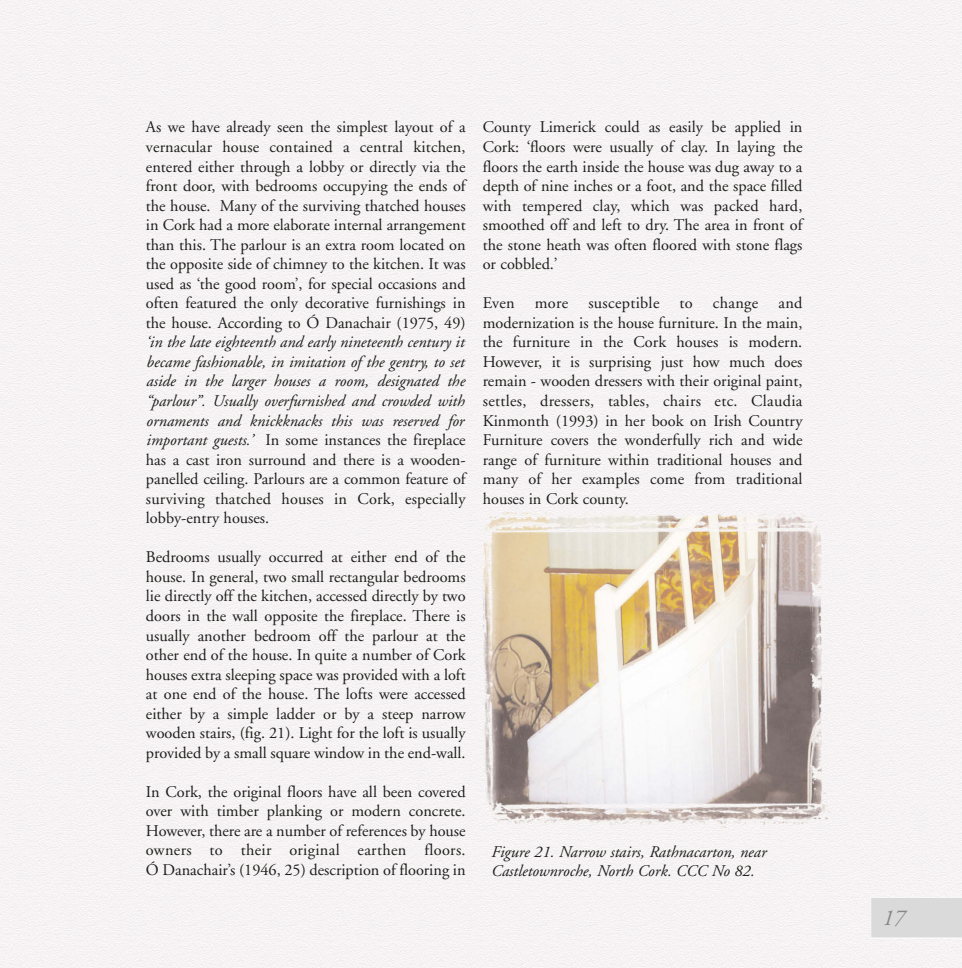
<style>
.page{position:relative;width:962px;height:968px;background:#fff}
.page>*{position:absolute;margin:0;border:0;box-sizing:border-box;transform-origin:0 0}
.t1{font:italic 22.75px "Adobe Garamond";color:#878787}
.t2{font:16.28px/19.6px "Adobe Garamond";color:#1d1d1b;text-align:justify}
.t3{font:italic 16.28px/19.6px "Adobe Garamond";color:#1d1d1b;text-align:justify}
.s1{font-style:normal}
</style>
<div class="page">
<img style="left:0;top:0;width:962px;height:968px">
<svg style="left:870px;top:896px;width:92px;height:42px;background:#dcdcdc"></svg>
<p class="t2" style="left:146px;top:119px;width:321px">As we have already seen the simplest layout of a vernacular house contained a central kitchen, entered either through a lobby or directly via the front door, with bedrooms occupying the ends of the house. Many of the surviving thatched houses in Cork had a more elaborate internal arrangement than this. The parlour is an extra room located on the opposite side of chimney to the kitchen. It was used as ‘the good room’, for special occasions and often featured the only decorative furnishings in the house. According to Ó Danachair (1975, 49)</p>
<p class="t3" style="left:146px;top:334px;width:321px">‘in the late eighteenth and early nineteenth century it became fashionable, in imitation of the gentry, to set aside in the larger houses a room, designated the “parlour”. Usually overfurnished and crowded with ornaments and knickknacks this was reserved for important guests.’ <span class="s1">In some instances the fireplace has a cast iron surround and there is a wooden&shy;panelled ceiling. Parlours are a common feature of surviving thatched houses in Cork, especially lobby-entry houses.</span></p>
<p class="t2" style="left:146px;top:549px;width:321px">Bedrooms usually occurred at either end of the house. In general, two small rectangular bedrooms lie directly off the kitchen, accessed directly by two doors in the wall opposite the fireplace. There is usually another bedroom off the parlour at the other end of the house. In quite a number of Cork houses extra sleeping space was provided with a loft at one end of the house. The lofts were accessed either by a simple ladder or by a steep narrow wooden stairs, (fig. 21). Light for the loft is usually provided by a small square window in the end-wall.</p>
<p class="t2" style="left:146px;top:783px;width:321px">In Cork, the original floors have all been covered over with timber planking or modern concrete.<br>However, there are a number of references by house owners to their original earthen floors.<br>Ó Danachair’s (1946, 25) description of flooring in</p>
<p class="t2" style="left:483px;top:119px;width:321px">County Limerick could as easily be applied in Cork: ‘floors were usually of clay. In laying the floors the earth inside the house was dug away to a depth of nine inches or a foot, and the space filled with tempered clay, which was packed hard, smoothed off and left to dry. The area in front of the stone heath was often floored with stone flags or cobbled.’</p>
<p class="t2" style="left:483px;top:295px;width:321px">Even more susceptible to change and modernization is the house furniture. In the main, the furniture in the Cork houses is modern.<br>However, it is surprising just how much does remain - wooden dressers with their original paint, settles, dressers, tables, chairs etc. Claudia Kinmonth (1993) in her book on Irish Country Furniture covers the wonderfully rich and wide range of furniture within traditional houses and many of her examples come from traditional houses in Cork county.</p>
<p class="t3" style="left:491px;top:843px;width:277px">Figure 21. Narrow stairs, Rathnacarton, near<br>Castletownroche, North Cork. CCC No 82.</p>
<h1 class="t1" style="left:881px;top:908px;width:24px">17</h1>
</div>
